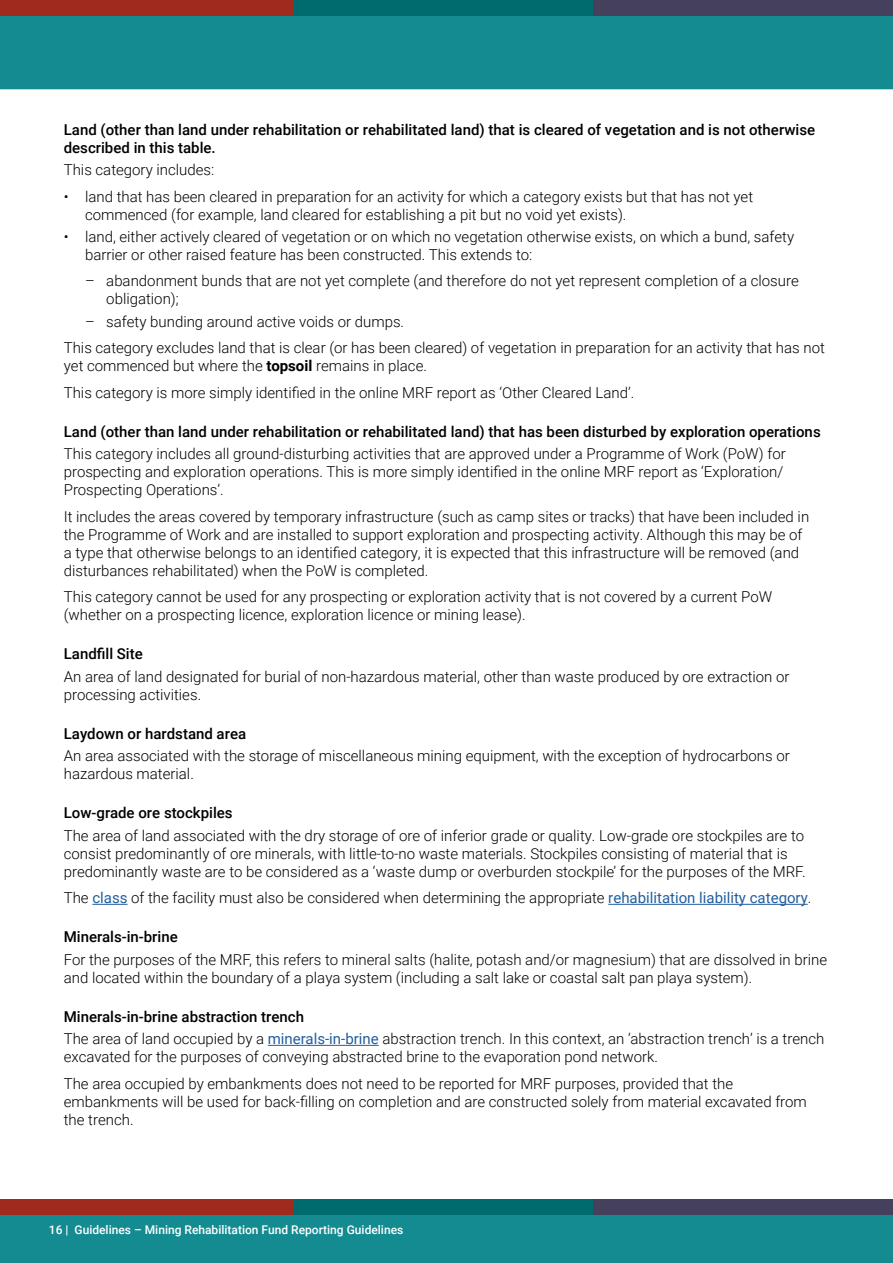
<style>
.page{position:relative;width:893px;height:1263px;background:#fff}
.page>*{position:absolute;margin:0;border:0;box-sizing:border-box;transform-origin:0 0}
.Main_Copy{font:300 15px/18px "Roboto";color:#000}
.Heading_3{font:500 15px/18px "Roboto";color:#000}
.t1{font:500 12px "Roboto";color:#fff}
.s1{font-weight:700}
.s2{font-weight:400;color:#215e9e}
</style>
<div class="page">
<div style="left:0;top:15px;width:893px;height:74px;background:#138b91"></div>
<div style="left:0;top:0;width:299px;height:15px;background:#a02a1d"></div>
<div style="left:295px;top:0;width:299px;height:15px;background:#006b6e"></div>
<div style="left:594px;top:0;width:299px;height:15px;background:#45415d"></div>
<div style="left:0;top:1214px;width:893px;height:49px;background:#138b91"></div>
<div style="left:0;top:1199px;width:299px;height:15px;background:#a02a1d"></div>
<div style="left:295px;top:1199px;width:299px;height:15px;background:#006b6e"></div>
<div style="left:594px;top:1199px;width:299px;height:15px;background:#45415d"></div>
<hr style="left:92px;top:904px;width:35px;height:1px;background:#215e9e">
<hr style="left:608px;top:904px;width:200px;height:1px;background:#215e9e">
<hr style="left:268px;top:1045px;width:111px;height:1px;background:#215e9e">
<p class="Heading_3" style="left:64px;top:120px;width:753px">Land (other than land under rehabilitation or rehabilitated land) that is cleared of vegetation and is not otherwise described in this table.</p>
<p class="Main_Copy" style="left:64px;top:160px;width:152px">This category includes:</p>
<p class="Main_Copy" style="left:85px;top:187px;width:670px;text-indent:-21px">• land that has been cleared in preparation for an activity for which a category exists but that has not yet commenced (for example, land cleared for establishing a pit but no void yet exists).</p>
<p class="Main_Copy" style="left:85px;top:227px;width:711px;text-indent:-21px">• land, either actively cleared of vegetation or on which no vegetation otherwise exists, on which a bund, safety barrier or other raised feature has been constructed. This extends to:</p>
<p class="Main_Copy" style="left:106px;top:271px;width:694px;text-indent:-21px">– abandonment bunds that are not yet complete (and therefore do not yet represent completion of a closure obligation);</p>
<p class="Main_Copy" style="left:85px;top:312px;width:321px">– safety bunding around active voids or dumps.</p>
<p class="Main_Copy" style="left:64px;top:338px;width:763px">This category excludes land that is clear (or has been cleared) of vegetation in preparation for an activity that has not yet commenced but where the <span class="s1">topsoil</span> remains in place.</p>
<p class="Main_Copy" style="left:64px;top:383px;width:572px">This category is more simply identified in the online MRF report as ‘Other Cleared Land’.</p>
<p class="Heading_3" style="left:64px;top:422px;width:758px">Land (other than land under rehabilitation or rehabilitated land) that has been disturbed by exploration operations</p>
<p class="Main_Copy" style="left:64px;top:444px;width:723px">This category includes all ground-disturbing activities that are approved under a Programme of Work (PoW) for prospecting and exploration operations. This is more simply identified in the online MRF report as ‘Exploration/<br>Prospecting Operations’.</p>
<p class="Main_Copy" style="left:64px;top:507px;width:747px">It includes the areas covered by temporary infrastructure (such as camp sites or tracks) that have been included in the Programme of Work and are installed to support exploration and prospecting activity. Although this may be of a type that otherwise belongs to an identified category, it is expected that this infrastructure will be removed (and disturbances rehabilitated) when the PoW is completed.</p>
<p class="Main_Copy" style="left:64px;top:587px;width:710px">This category cannot be used for any prospecting or exploration activity that is not covered by a current PoW (whether on a prospecting licence, exploration licence or mining lease).</p>
<p class="Heading_3" style="left:64px;top:644px;width:81px">Landfill Site</p>
<p class="Main_Copy" style="left:64px;top:667px;width:727px">An area of land designated for burial of non-hazardous material, other than waste produced by ore extraction or processing activities.</p>
<p class="Heading_3" style="left:64px;top:724px;width:184px">Laydown or hardstand area</p>
<p class="Main_Copy" style="left:64px;top:746px;width:727px">An area associated with the storage of miscellaneous mining equipment, with the exception of hydrocarbons or hazardous material.</p>
<p class="Heading_3" style="left:64px;top:803px;width:170px">Low-grade ore stockpiles</p>
<p class="Main_Copy" style="left:64px;top:826px;width:743px">The area of land associated with the dry storage of ore of inferior grade or quality. Low-grade ore stockpiles are to consist predominantly of ore minerals, with little-to-no waste materials. Stockpiles consisting of material that is predominantly waste are to be considered as a ‘waste dump or overburden stockpile’ for the purposes of the MRF.</p>
<p class="Main_Copy" style="left:64px;top:888px;width:749px">The <span class="s2">class</span> of the facility must also be considered when determining the appropriate <span class="s2">rehabilitation liability category</span>.</p>
<p class="Heading_3" style="left:64px;top:927px;width:116px">Minerals-in-brine</p>
<p class="Main_Copy" style="left:64px;top:950px;width:765px">For the purposes of the MRF, this refers to mineral salts (halite, potash and/or magnesium) that are dissolved in brine and located within the boundary of a playa system (including a salt lake or coastal salt pan playa system).</p>
<p class="Heading_3" style="left:64px;top:1007px;width:242px">Minerals-in-brine abstraction trench</p>
<p class="Main_Copy" style="left:64px;top:1029px;width:762px">The area of land occupied by a <span class="s2">minerals-in-brine</span> abstraction trench. In this context, an ‘abstraction trench’ is a trench excavated for the purposes of conveying abstracted brine to the evaporation pond network.</p>
<p class="Main_Copy" style="left:64px;top:1074px;width:745px">The area occupied by embankments does not need to be reported for MRF purposes, provided that the embankments will be used for back-filling on completion and are constructed solely from material excavated from the trench.</p>
<p class="t1" style="left:49px;top:1221px;width:356px">16 | Guidelines – Mining Rehabilitation Fund Reporting Guidelines</p>
</div>
